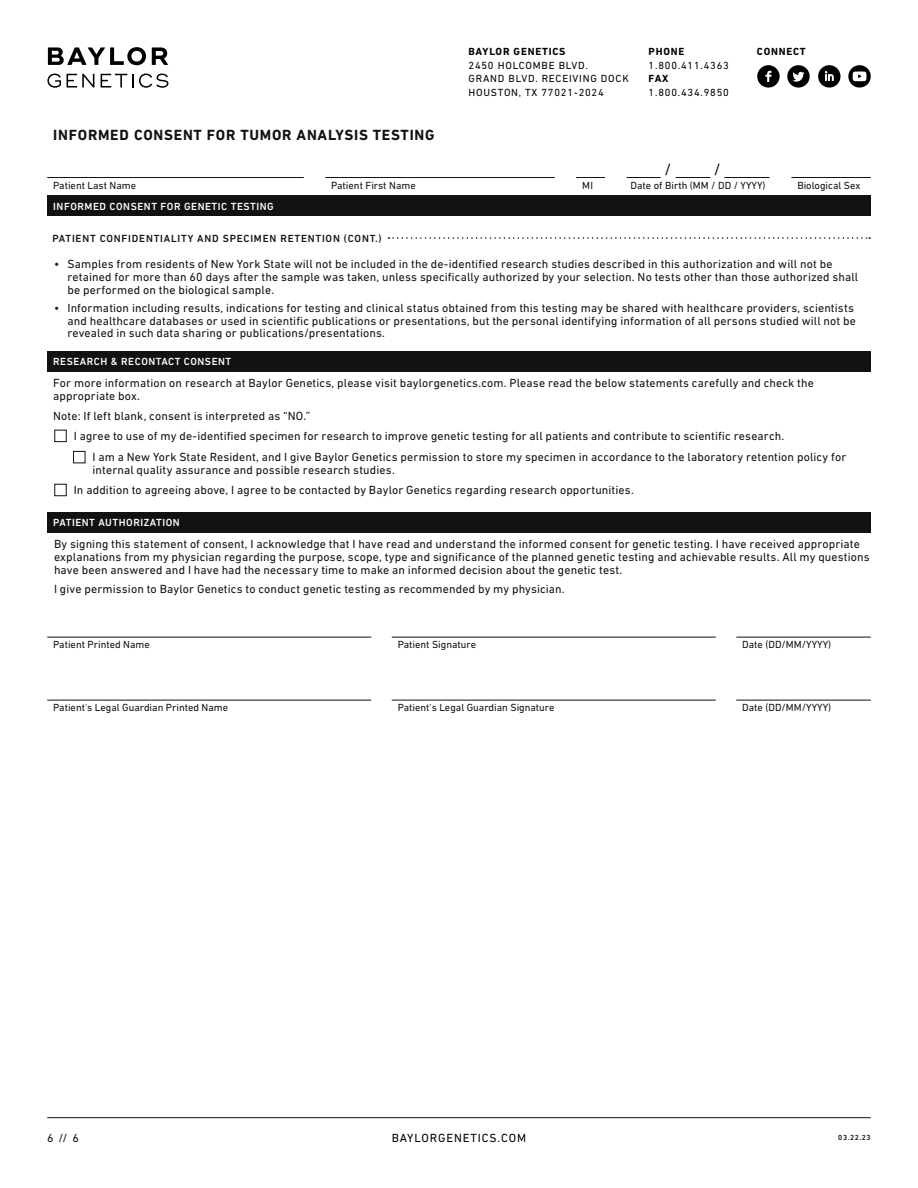
<style>
.page{position:relative;width:918px;height:1188px;background:#fff}
.page>*{position:absolute;margin:0;border:0;box-sizing:border-box;transform-origin:0 0}
.t1{font:16.5px "DIN Next LT Pro";color:#121212}
.t2{font:700 15px "DIN Next LT Pro";letter-spacing:.05em;color:#121212}
.t3{font:12px/12.8px "DIN Next LT Pro";letter-spacing:.01em;color:#121212}
.t4{font:12px "DIN Next LT Pro";letter-spacing:.075em;color:#000}
.t5{font:10.5px "DIN Next LT Pro";color:#121212}
.t6{font:10.5px/13.5px "DIN Next LT Pro";letter-spacing:.075em;color:#000}
.t7{font:500 10.5px "DIN Next LT Pro";letter-spacing:.05em;color:#fff}
.t8{font:500 10.5px "DIN Next LT Pro";letter-spacing:.075em;color:#121212}
.t9{font:700 10.5px "DIN Next LT Pro";letter-spacing:.075em;color:#000}
.t10{font:500 7.5px "DIN Next LT Pro";color:#121212}
</style>
<div class="page">
<div style="left:757px;top:65px;width:23px;height:23px;background:#000;border-radius:50%"></div>
<svg style="left:765px;top:71px;width:6px;height:11px"></svg>
<div style="left:787px;top:65px;width:23px;height:23px;background:#000;border-radius:50%"></div>
<svg style="left:792px;top:72px;width:12px;height:10px"></svg>
<div style="left:818px;top:65px;width:23px;height:23px;background:#000;border-radius:50%"></div>
<svg style="left:825px;top:71px;width:9px;height:10px"></svg>
<svg style="left:848px;top:65px;width:23px;height:23px"></svg>
<svg style="left:853px;top:72px;width:13px;height:9px"></svg>
<svg style="left:48px;top:47px;width:98px;height:18px"></svg>
<svg style="left:152px;top:47px;width:16px;height:18px"></svg>
<svg style="left:47px;top:74px;width:14px;height:14px"></svg>
<svg style="left:67px;top:74px;width:27px;height:13px"></svg>
<svg style="left:101px;top:74px;width:67px;height:14px"></svg>
<hr style="left:47px;top:1117px;width:824px;height:1px;background:#121212">
<hr style="left:627px;top:177px;width:34px;height:1px;background:#121212">
<hr style="left:676px;top:177px;width:34px;height:1px;background:#121212">
<hr style="left:724px;top:177px;width:46px;height:1px;background:#121212">
<hr style="left:791px;top:177px;width:80px;height:1px;background:#121212">
<hr style="left:47px;top:177px;width:257px;height:1px;background:#121212">
<hr style="left:325px;top:177px;width:230px;height:1px;background:#121212">
<svg style="left:576px;top:177px;width:29px;height:1px"></svg>
<hr style="left:47px;top:637px;width:324px;height:1px;background:#121212">
<hr style="left:392px;top:637px;width:324px;height:1px;background:#121212">
<hr style="left:736px;top:637px;width:135px;height:1px;background:#121212">
<hr style="left:47px;top:700px;width:324px;height:1px;background:#121212">
<hr style="left:392px;top:700px;width:324px;height:1px;background:#121212">
<hr style="left:736px;top:700px;width:135px;height:1px;background:#121212">
<div style="left:47px;top:512px;width:824px;height:20px;background:#121212"></div>
<div style="left:47px;top:351px;width:824px;height:21px;background:#121212"></div>
<div style="left:54px;top:430px;width:13px;height:12px;border:1px solid #121212"></div>
<div style="left:73px;top:451px;width:12px;height:12px;border:1px solid #121212"></div>
<div style="left:54px;top:484px;width:13px;height:12px;border:1px solid #121212"></div>
<div style="left:47px;top:196px;width:824px;height:20px;background:#121212"></div>
<svg style="left:388px;top:237px;width:482px;height:2px"></svg>
<p class="t2" style="left:53px;top:126px;width:228px">TUMOR ANALYSIS REQUISITION</p>
<p class="t2" style="left:53px;top:126px;width:383px">INFORMED CONSENT FOR TUMOR ANALYSIS TESTING</p>
<p class="t9" style="left:469px;top:45px;width:98px">BAYLOR GENETICS</p>
<p class="t6" style="left:469px;top:58px;width:162px">2450 HOLCOMBE BLVD.<br>GRAND BLVD. RECEIVING DOCK<br>HOUSTON, TX 77021-2024</p>
<p class="t9" style="left:649px;top:45px;width:37px">PHONE</p>
<p class="t6" style="left:649px;top:58px;width:82px">1.800.411.4363</p>
<p class="t9" style="left:649px;top:72px;width:21px">FAX</p>
<p class="t6" style="left:649px;top:85px;width:82px">1.800.434.9850</p>
<h1 class="t1" style="left:665px;top:159px;width:8px">/</h1>
<h1 class="t1" style="left:714px;top:159px;width:8px">/</h1>
<p class="t9" style="left:757px;top:45px;width:50px">CONNECT</p>
<p class="t5" style="left:53px;top:179px;width:84px">Patient Last Name</p>
<p class="t5" style="left:331px;top:179px;width:86px">Patient First Name</p>
<p class="t5" style="left:582px;top:179px;width:13px">MI</p>
<p class="t5" style="left:631px;top:179px;width:136px">Date of Birth (MM / DD / YYYY)</p>
<p class="t5" style="left:797px;top:179px;width:65px">Biological Sex</p>
<p class="t7" style="left:53px;top:200px;width:222px">INFORMED CONSENT FOR GENETIC TESTING</p>
<p class="t8" style="left:52px;top:232px;width:331px">PATIENT CONFIDENTIALITY AND SPECIMEN RETENTION (CONT.)</p>
<p class="t3" style="left:68px;top:258px;width:792px;text-indent:-14px">• Samples from residents of New York State will not be included in the de-identified research studies described in this authorization and will not be retained for more than 60 days after the sample was taken, unless specifically authorized by your selection. No tests other than those authorized shall be performed on the biological sample.</p>
<p class="t3" style="left:68px;top:301px;width:790px;text-indent:-14px">• Information including results, indications for testing and clinical status obtained from this testing may be shared with healthcare providers, scientists and healthcare databases or used in scientific publications or presentations, but the personal identifying information of all persons studied will not be revealed in such data sharing or publications/presentations.</p>
<p class="t7" style="left:53px;top:356px;width:180px">RESEARCH &amp; RECONTACT CONSENT</p>
<p class="t3" style="left:53px;top:377px;width:762px">For more information on research at Baylor Genetics, please visit baylorgenetics.com. Please read the below statements carefully and check the appropriate box.</p>
<p class="t3" style="left:53px;top:409px;width:259px">Note: If left blank, consent is interpreted as “NO.”</p>
<p class="t3" style="left:74px;top:430px;width:712px">I agree to use of my de-identified specimen for research to improve genetic testing for all patients and contribute to scientific research.</p>
<p class="t3" style="left:93px;top:450px;width:755px">I am a New York State Resident, and I give Baylor Genetics permission to store my specimen in accordance to the laboratory retention policy for</p>
<p class="t3" style="left:74px;top:459px;width:562px;line-height:20.9px;text-indent:19px">internal quality assurance and possible research studies.<br>In addition to agreeing above, I agree to be contacted by Baylor Genetics regarding research opportunities.</p>
<p class="t7" style="left:53px;top:516px;width:128px">PATIENT AUTHORIZATION</p>
<p class="t3" style="left:54px;top:537px;width:817px">By signing this statement of consent, I acknowledge that I have read and understand the informed consent for genetic testing. I have received appropriate explanations from my physician regarding the purpose, scope, type and significance of the planned genetic testing and achievable results. All my questions have been answered and I have had the necessary time to make an informed decision about the genetic test.</p>
<p class="t3" style="left:54px;top:582px;width:512px">I give permission to Baylor Genetics to conduct genetic testing as recommended by my physician.</p>
<p class="t5" style="left:53px;top:639px;width:98px">Patient Printed Name</p>
<p class="t5" style="left:398px;top:639px;width:80px">Patient Signature</p>
<p class="t5" style="left:742px;top:639px;width:90px">Date (DD/MM/YYYY)</p>
<p class="t5" style="left:53px;top:702px;width:176px">Patient's Legal Guardian Printed Name</p>
<p class="t5" style="left:398px;top:702px;width:158px">Patient's Legal Guardian Signature</p>
<p class="t5" style="left:742px;top:702px;width:90px">Date (DD/MM/YYYY)</p>
<p class="t3" style="left:47px;top:1131px;width:33px">6 // 6</p>
<p class="t4" style="left:392px;top:1131px;width:136px">BAYLORGENETICS.COM</p>
<p class="t10" style="left:838px;top:1133px;width:34px">03.22.23</p>
</div>
